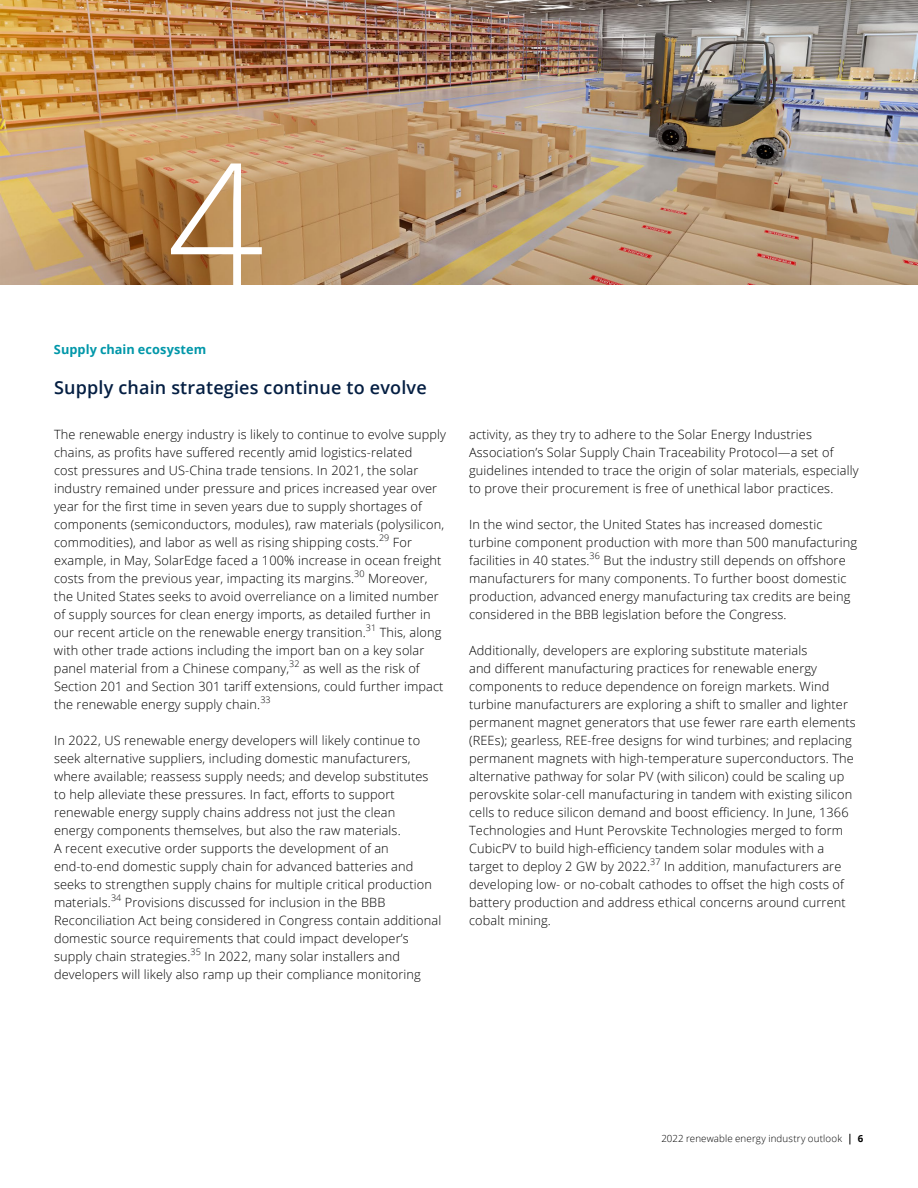
<style>
.page{position:relative;width:918px;height:1188px;background:#fff}
.page>*{position:absolute;margin:0;border:0;box-sizing:border-box;transform-origin:0 0}
.t1{font:300 169.5px "Open Sans";color:#fff}
.t2{font:600 18px "Open Sans";letter-spacing:.01em;color:#041e42}
.t3{font:300 12.75px/18px "Open Sans";letter-spacing:.01em;color:#000}
.t4{font:700 12.75px "Open Sans";letter-spacing:.005em;color:#0097a9}
.t5{font:300 9.75px "Open Sans";letter-spacing:.015em;color:#000}
.t6{font:700 9.75px "Open Sans";color:#000}
.t7{font:300 9px "Open Sans";letter-spacing:.01em;color:#000}
</style>
<div class="page">
<img style="left:0;top:0;width:918px;height:285px">
<h1 class="t1" style="left:167px;top:108px;width:98px">4</h1>
<p class="t4" style="left:54px;top:340px;width:154px">Supply chain ecosystem</p>
<h2 class="t2" style="left:54px;top:375px;width:374px">Supply chain strategies continue to evolve</h2>
<p class="t3" style="left:54px;top:425px;width:394px">The renewable energy industry is likely to continue to evolve supply chains, as profits have suffered recently amid logistics-related<br>cost pressures and US-China trade tensions. In 2021, the solar industry remained under pressure and prices increased year over year for the first time in seven years due to supply shortages of components (semiconductors, modules), raw materials (polysilicon, commodities), and labor as well as rising shipping costs.</p>
<p class="t7" style="left:379px;top:532px;width:12px">29</p>
<p class="t3" style="left:54px;top:533px;width:389px;text-indent:339px">For example, in May, SolarEdge faced a 100% increase in ocean freight costs from the previous year, impacting its margins.</p>
<p class="t7" style="left:354px;top:568px;width:12px">30</p>
<p class="t3" style="left:54px;top:569px;width:386px;text-indent:314px">Moreover, the United States seeks to avoid overreliance on a limited number of supply sources for clean energy imports, as detailed further in our recent article on the renewable energy transition.</p>
<p class="t7" style="left:366px;top:622px;width:12px">31</p>
<p class="t3" style="left:54px;top:623px;width:389px;text-indent:326px">This, along with other trade actions including the import ban on a key solar panel material from a Chinese company,</p>
<p class="t7" style="left:289px;top:658px;width:12px">32</p>
<p class="t3" style="left:54px;top:659px;width:391px;text-indent:249px">as well as the risk of<br>Section 201 and Section 301 tariff extensions, could further impact the renewable energy supply chain.</p>
<p class="t7" style="left:260px;top:694px;width:12px">33</p>
<p class="t3" style="left:54px;top:731px;width:379px">In 2022, US renewable energy developers will likely continue to seek alternative suppliers, including domestic manufacturers, where available; reassess supply needs; and develop substitutes to help alleviate these pressures. In fact, efforts to support renewable energy supply chains address not just the clean energy components themselves, but also the raw materials.<br>A recent executive order supports the development of an end-to-end domestic supply chain for advanced batteries and seeks to strengthen supply chains for multiple critical production materials.</p>
<p class="t7" style="left:111px;top:892px;width:12px">34</p>
<p class="t3" style="left:54px;top:893px;width:389px;text-indent:71px">Provisions discussed for inclusion in the BBB Reconciliation Act being considered in Congress contain additional domestic source requirements that could impact developer’s supply chain strategies.</p>
<p class="t7" style="left:191px;top:946px;width:12px">35</p>
<p class="t3" style="left:54px;top:947px;width:368px;text-indent:150px">In 2022, many solar installers and developers will likely also ramp up their compliance monitoring</p>
<p class="t3" style="left:469px;top:425px;width:391px">activity, as they try to adhere to the Solar Energy Industries Association’s Solar Supply Chain Traceability Protocol—a set of guidelines intended to trace the origin of solar materials, especially to prove their procurement is free of unethical labor practices.</p>
<p class="t3" style="left:469px;top:515px;width:390px">In the wind sector, the United States has increased domestic turbine component production with more than 500 manufacturing facilities in 40 states.</p>
<p class="t7" style="left:590px;top:550px;width:12px">36</p>
<p class="t3" style="left:469px;top:551px;width:383px;text-indent:134px">But the industry still depends on offshore manufacturers for many components. To further boost domestic production, advanced energy manufacturing tax credits are being considered in the BBB legislation before the Congress.</p>
<p class="t3" style="left:469px;top:641px;width:388px">Additionally, developers are exploring substitute materials<br>and different manufacturing practices for renewable energy components to reduce dependence on foreign markets. Wind turbine manufacturers are exploring a shift to smaller and lighter permanent magnet generators that use fewer rare earth elements (REEs); gearless, REE-free designs for wind turbines; and replacing permanent magnets with high-temperature superconductors. The alternative pathway for solar PV (with silicon) could be scaling up perovskite solar-cell manufacturing in tandem with existing silicon cells to reduce silicon demand and boost efficiency. In June, 1366<br>Technologies and Hunt Perovskite Technologies merged to form CubicPV to build high-efficiency tandem solar modules with a target to deploy 2 GW by 2022.</p>
<p class="t7" style="left:650px;top:856px;width:12px">37</p>
<p class="t3" style="left:469px;top:857px;width:378px;text-indent:195px">In addition, manufacturers are developing low- or no-cobalt cathodes to offset the high costs of battery production and address ethical concerns around current cobalt mining.</p>
<p class="t5" style="left:661px;top:1132px;width:182px">2022 renewable energy industry outlook</p>
<p class="t6" style="left:858px;top:1132px;width:7px">6</p>
</div>
